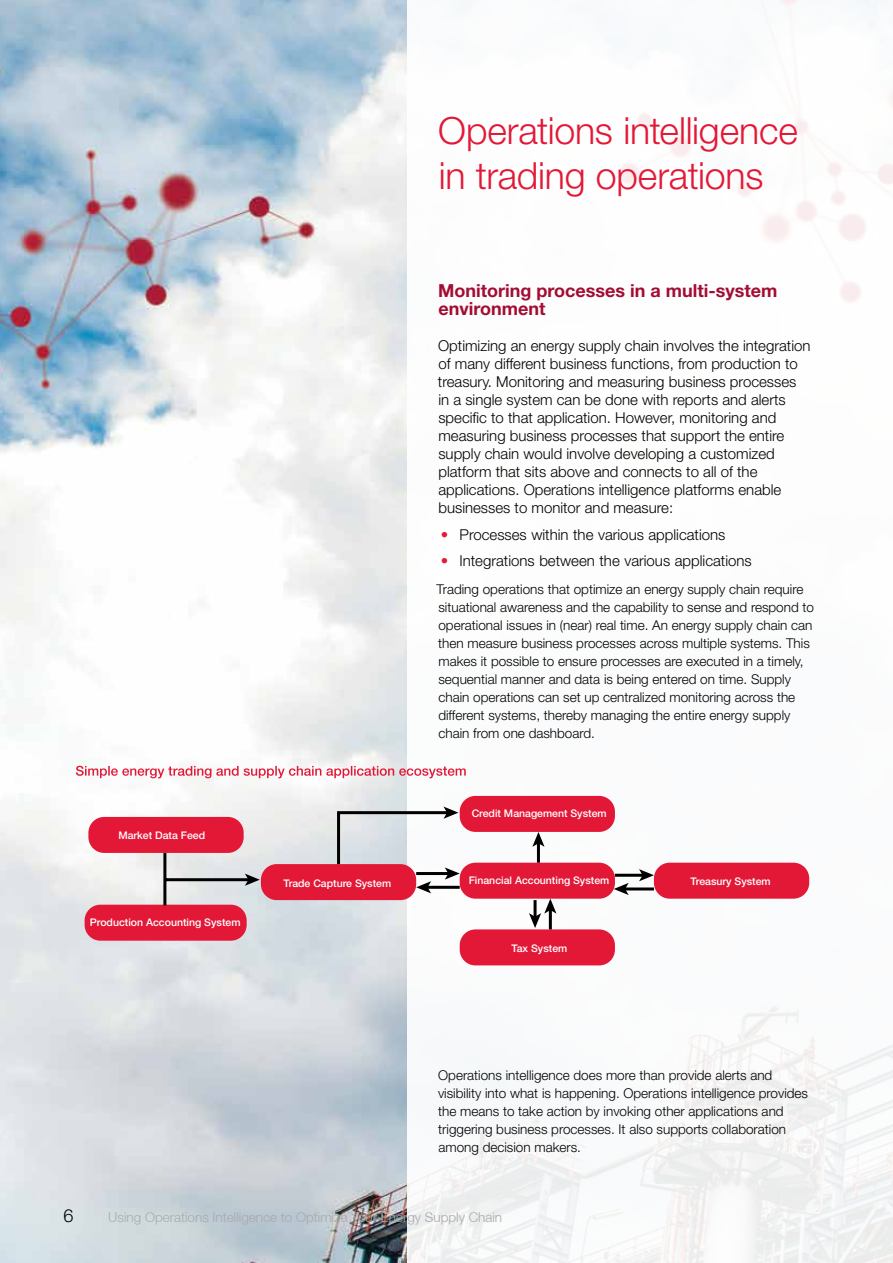
<style>
.page{position:relative;width:893px;height:1263px;background:#fff}
.page>*{position:absolute;margin:0;border:0;box-sizing:border-box;transform-origin:0 0}
.t1{font:300 37.5px/45px "Helvetica Neue LT Std";letter-spacing:-.005em;color:#e31837}
.t2{font:700 18px/18px "Helvetica Neue LT Std";color:#a30c33}
.t3{font:300 18px "Helvetica Neue LT Std";color:#000101}
.t4{font:300 15px/18px "Helvetica Neue LT Std";color:#000}
.t5{font:300 13.5px/18px "Helvetica Neue LT Std";color:#000}
.t6{font:300 13.5px "Helvetica Neue LT";color:#a7a9ac}
.t7{font:500 10.5px "Helvetica Neue LT";color:#fff}
.s1{color:#e31937}
</style>
<div class="page">
<img style="left:0;top:0;width:407px;height:1263px">
<div style="left:88px;top:817px;width:156px;height:36px;background:#e31837;border-radius:16px"></div>
<div style="left:85px;top:905px;width:162px;height:36px;background:#e31837;border-radius:16px"></div>
<div style="left:261px;top:864px;width:155px;height:36px;background:#e31837;border-radius:16px"></div>
<div style="left:460px;top:796px;width:155px;height:36px;background:#e31837;border-radius:16px"></div>
<div style="left:460px;top:863px;width:155px;height:36px;background:#e31837;border-radius:16px"></div>
<div style="left:460px;top:929px;width:155px;height:36px;background:#e31837;border-radius:16px"></div>
<div style="left:654px;top:863px;width:155px;height:36px;background:#e31837;border-radius:16px"></div>
<hr style="left:163px;top:853px;width:3px;height:52px;background:#000">
<hr style="left:165px;top:878px;width:84px;height:3px;background:#000">
<svg style="left:245px;top:874px;width:15px;height:12px"></svg>
<svg style="left:336px;top:806px;width:124px;height:87px"></svg>
<hr style="left:537px;top:842px;width:3px;height:21px;background:#000">
<svg style="left:532px;top:832px;width:13px;height:15px"></svg>
<hr style="left:549px;top:909px;width:3px;height:20px;background:#000">
<svg style="left:529px;top:899px;width:27px;height:29px"></svg>
<hr style="left:615px;top:874px;width:28px;height:3px;background:#000">
<svg style="left:639px;top:869px;width:15px;height:12px"></svg>
<hr style="left:624px;top:887px;width:30px;height:3px;background:#000">
<svg style="left:614px;top:883px;width:15px;height:12px"></svg>
<svg style="left:76px;top:766px;width:390px;height:12px"></svg>
<h1 class="t1" style="left:438px;top:107px;width:361px">Operations intelligence in trading operations</h1>
<h2 class="t2" style="left:438px;top:281px;width:341px">Monitoring processes in a multi-system environment</h2>
<p class="t4" style="left:438px;top:336px;width:374px">Optimizing an energy supply chain involves the integration of many different business functions, from production to treasury. Monitoring and measuring business processes in a single system can be done with reports and alerts specific to that application. However, monitoring and measuring business processes that support the entire supply chain would involve developing a customized platform that sits above and connects to all of the applications. Operations intelligence platforms enable businesses to monitor and measure:</p>
<p class="t4" style="left:441px;top:525px;width:286px"><span class="s1">•</span> Processes within the various applications</p>
<p class="t4" style="left:441px;top:551px;width:312px"><span class="s1">•</span> Integrations between the various applications</p>
<p class="t5" style="left:436px;top:580px;width:379px">Trading operations that optimize an energy supply chain require situational awareness and the capability to sense and respond to operational issues in (near) real time. An energy supply chain can then measure business processes across multiple systems. This makes it possible to ensure processes are executed in a timely, sequential manner and data is being entered on time. Supply chain operations can set up centralized monitoring across the different systems, thereby managing the entire energy supply chain from one dashboard.</p>
<p class="t7" style="left:118px;top:829px;width:88px">Market Data Feed</p>
<p class="t7" style="left:90px;top:916px;width:152px">Production Accounting System</p>
<p class="t7" style="left:283px;top:877px;width:109px">Trade Capture System</p>
<p class="t7" style="left:472px;top:807px;width:136px">Credit Management System</p>
<p class="t7" style="left:469px;top:874px;width:142px">Financial Accounting System</p>
<p class="t7" style="left:512px;top:942px;width:57px">Tax System</p>
<p class="t7" style="left:691px;top:875px;width:82px">Treasury System</p>
<p class="t5" style="left:438px;top:1066px;width:372px">Operations intelligence does more than provide alerts and visibility into what is happening. Operations intelligence provides the means to take action by invoking other applications and triggering business processes. It also supports collaboration among decision makers.</p>
<h2 class="t3" style="left:63px;top:1205px;width:12px">6</h2>
<p class="t6" style="left:108px;top:1209px;width:395px">Using Operations Intelligence to Optimize Your Energy Supply Chain</p>
</div>
